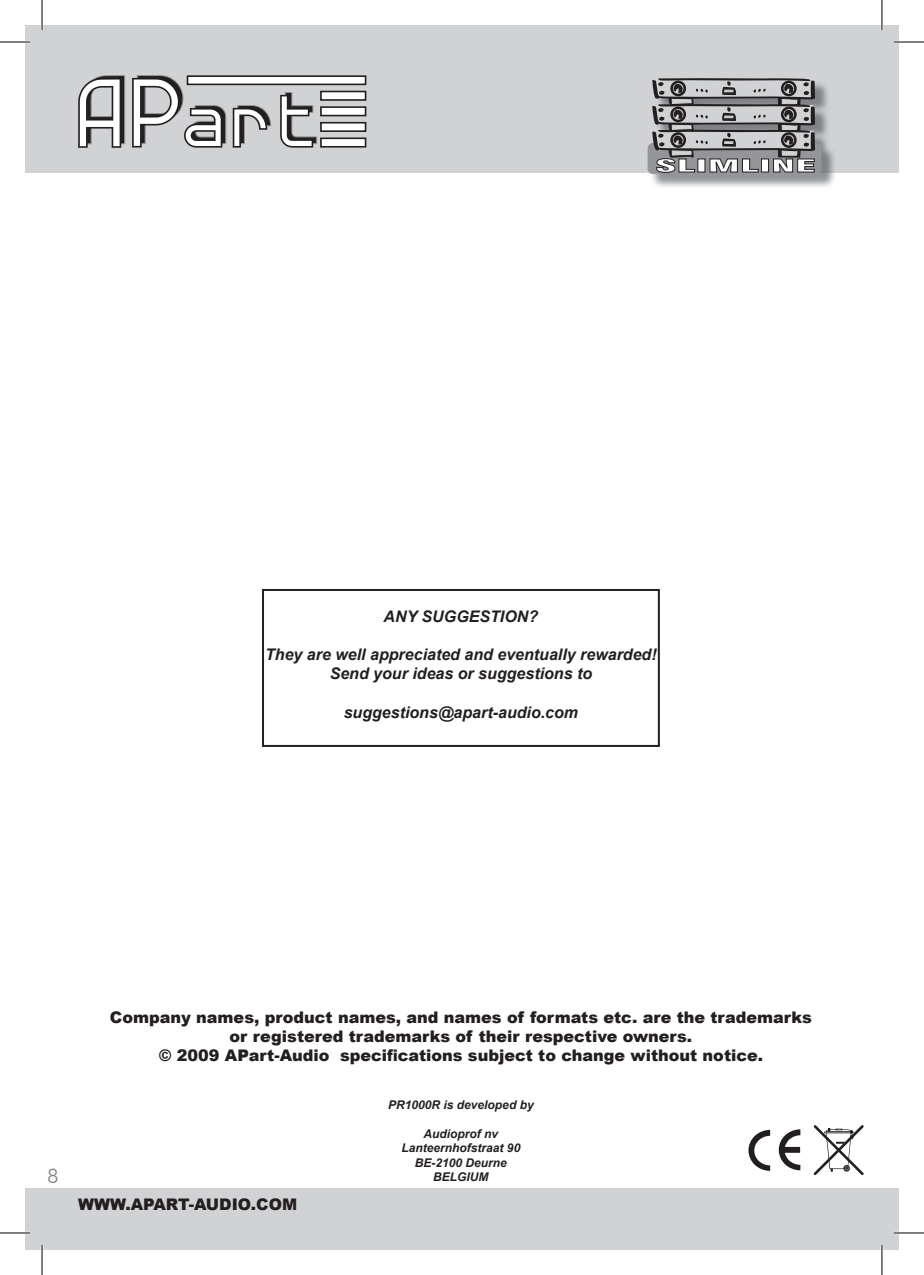
<style>
.page{position:relative;width:924px;height:1275px;background:#fff}
.page>*{position:absolute;margin:0;border:0;box-sizing:border-box;transform-origin:0 0}
.t1{font:300 20px "Futura BT";color:#808285}
.t2{font:900 condensed 17.4px "Swiss 721 BT";color:#fff;scale:2.35 1}
.t3{font:900 16px/19.2px "Arial";color:#231f20;text-align:center}
.t4{font:italic 700 16px/19.2px "Arial";color:#231f20;text-align:center}
.t5{font:italic 700 12px/14.4px "Arial";color:#231f20;text-align:center}
</style>
<div class="page">
<div style="left:25px;top:25px;width:873px;height:147px;background:#d1d2d4"></div>
<svg style="left:78px;top:75px;width:47px;height:73px"></svg>
<svg style="left:132px;top:75px;width:94px;height:73px"></svg>
<svg style="left:233px;top:105px;width:38px;height:43px"></svg>
<svg style="left:280px;top:92px;width:37px;height:56px"></svg>
<div style="left:187px;top:76px;width:178px;height:8px;background:#fff"></div>
<div style="left:187px;top:75px;width:179px;height:10px;border:2px solid #231f20"></div>
<div style="left:321px;top:91px;width:44px;height:9px;background:#fff"></div>
<div style="left:320px;top:91px;width:46px;height:10px;border:2px solid #231f20"></div>
<div style="left:321px;top:138px;width:44px;height:9px;background:#fff"></div>
<div style="left:320px;top:137px;width:46px;height:11px;border:2px solid #231f20"></div>
<div style="left:321px;top:107px;width:44px;height:9px;background:#fff"></div>
<div style="left:320px;top:106px;width:46px;height:10px;border:2px solid #231f20"></div>
<div style="left:321px;top:123px;width:44px;height:8px;background:#fff"></div>
<div style="left:320px;top:122px;width:46px;height:10px;border:2px solid #231f20"></div>
<div style="left:25px;top:1188px;width:873px;height:62px;background:#d1d2d4"></div>
<img style="left:652px;top:81px;width:183px;height:106px">
<div style="left:647px;top:143px;width:173px;height:31px;background:#939598;border-radius:5px"></div>
<div style="left:647px;top:143px;width:173px;height:31px;border:1px solid #939598;border-radius:5px"></div>
<svg style="left:652px;top:78px;width:162px;height:95px"></svg>
<div style="left:262px;top:589px;width:397px;height:158px;border:2px solid #231f20"></div>
<svg style="left:813px;top:1125px;width:51px;height:50px"></svg>
<svg style="left:748px;top:1129px;width:21px;height:41px"></svg>
<svg style="left:778px;top:1129px;width:22px;height:41px"></svg>
<hr style="left:0;top:41px;width:30px;height:2px;background:#fff">
<hr style="left:893px;top:41px;width:30px;height:2px;background:#fff">
<hr style="left:0;top:1231px;width:30px;height:3px;background:#fff">
<hr style="left:893px;top:1231px;width:30px;height:3px;background:#fff">
<hr style="left:41px;top:0;width:2px;height:30px;background:#fff">
<hr style="left:41px;top:1245px;width:2px;height:30px;background:#fff">
<hr style="left:880px;top:0;width:2px;height:30px;background:#fff">
<hr style="left:880px;top:1245px;width:2px;height:30px;background:#fff">
<hr style="left:0;top:42px;width:30px;height:1px;background:#000">
<hr style="left:893px;top:42px;width:30px;height:1px;background:#000">
<hr style="left:0;top:1232px;width:30px;height:1px;background:#000">
<hr style="left:893px;top:1232px;width:30px;height:1px;background:#000">
<hr style="left:42px;top:0;width:1px;height:30px;background:#000">
<hr style="left:42px;top:1245px;width:1px;height:30px;background:#000">
<hr style="left:881px;top:0;width:1px;height:30px;background:#000">
<hr style="left:881px;top:1245px;width:1px;height:30px;background:#000">
<p class="t2" style="left:654px;top:155px;width:70px">SLIMLINE</p>
<p class="t4" style="left:383px;top:607px;width:156px">ANY SUGGESTION?</p>
<p class="t4" style="left:265px;top:645px;width:393px">They are well appreciated and eventually rewarded!<br>Send your ideas or suggestions to</p>
<p class="t4" style="left:343px;top:703px;width:236px">suggestions@apart-audio.com</p>
<p class="t1" style="left:47px;top:1164px;width:13px">8</p>
<p class="t3" style="left:110px;top:1007px;width:703px">Company names, product names, and names of formats etc. are the trademarks or registered trademarks of their respective owners.<br>© 2009 APart-Audio specifications subject to change without notice.</p>
<p class="t3" style="left:78px;top:1193px;width:220px">WWW.APART-AUDIO.COM</p>
<p class="t5" style="left:388px;top:1098px;width:147px">PR1000R is developed by</p>
<p class="t5" style="left:401px;top:1127px;width:120px">Audioprof nv<br>Lanteernhofstraat 90<br>BE-2100 Deurne<br>BELGIUM</p>
</div>
